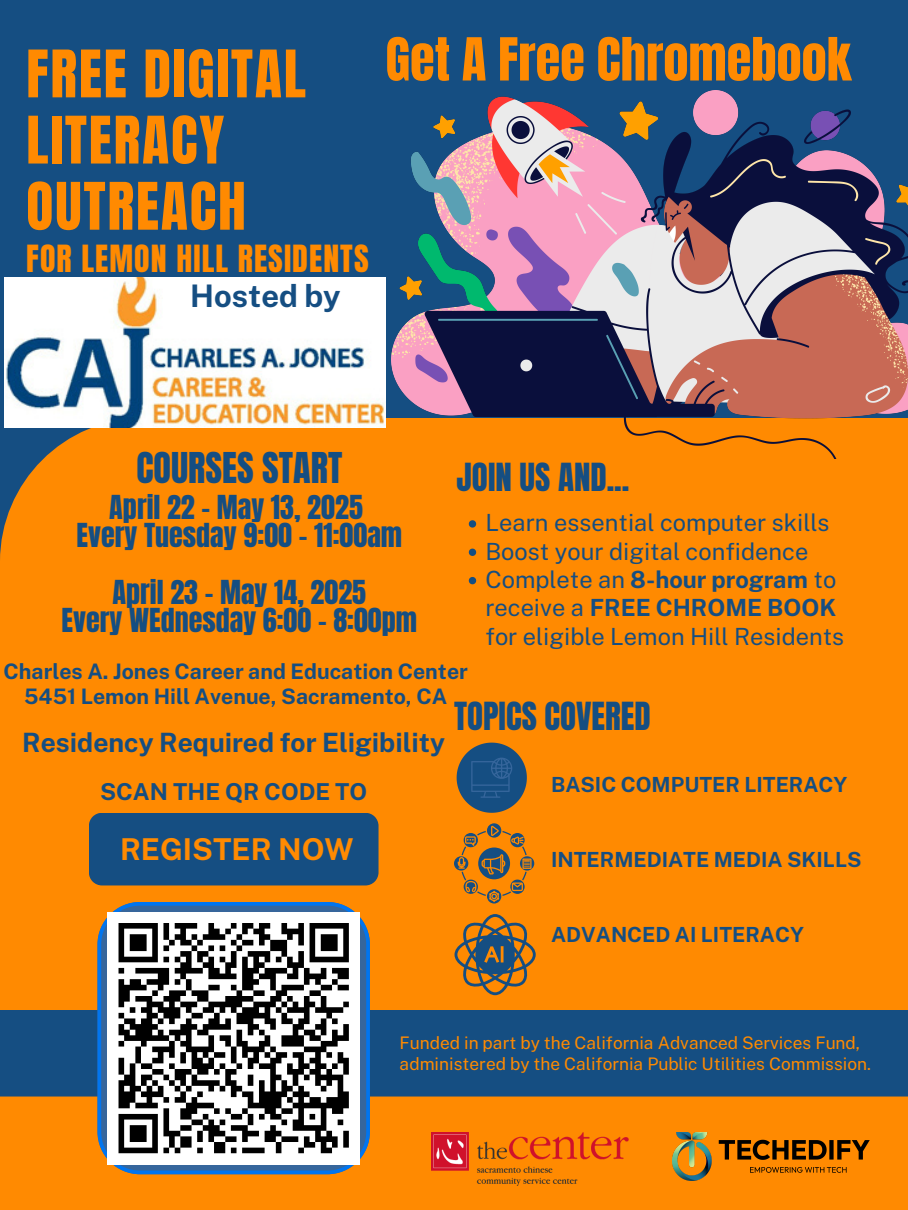
<style>
.page{position:relative;width:908px;height:1210px;background:#fff}
.page>*{position:absolute;margin:0;border:0;box-sizing:border-box;transform-origin:0 0}
.t1{font:55.68px/66.1px "Anton";letter-spacing:.035em;color:#ff8a01}
.t2{font:50.4px "Anton";color:#ff8a01}
.t3{font:36.12px "Anton";color:#154e82}
.t4{font:32.9px "Anton";color:#154e82}
.t5{font:31.85px "Anton";letter-spacing:.035em;color:#ff8a01}
.t6{font:700 31.04px "Public Sans";color:#154e82}
.t7{font:700 30.1px "Public Sans";color:#ff8a01}
.t8{font:28.1px "Anton";color:#154e82}
.t9{font:700 26.6px "Public Sans";color:#154e82}
.t10{font:23.66px/28.3px "Public Sans";color:#154e82}
.t11{font:700 23.27px "Public Sans";color:#154e82}
.t12{font:700 21.35px "Public Sans";color:#154e82}
.t13{font:700 20.82px "Public Sans";color:#154e82}
.t14{font:17.29px/20.7px "Public Sans";color:#ff8a01}
.s1{font-weight:700}
</style>
<div class="page">
<div style="left:0;top:0;width:907px;height:1210px;background:#154e82"></div>
<div style="left:5px;top:432px;width:902px;height:578px;background:#ff8a01"></div>
<svg style="left:89px;top:813px;width:289px;height:72px"></svg>
<div style="left:0;top:1096px;width:907px;height:114px;background:#ff8a01"></div>
<img style="left:431px;top:1132px;width:197px;height:53px">
<img style="left:672px;top:1132px;width:207px;height:48px">
<svg style="left:97px;top:902px;width:273px;height:272px;background:#4574a4"></svg>
<img style="left:391px;top:91px;width:516px;height:368px">
<svg style="left:456px;top:742px;width:70px;height:70px"></svg>
<svg style="left:454px;top:914px;width:81px;height:81px"></svg>
<svg style="left:454px;top:823px;width:80px;height:80px"></svg>
<img style="left:5px;top:277px;width:380px;height:150px">
<svg style="left:468px;top:520px;width:8px;height:7px"></svg>
<svg style="left:468px;top:548px;width:8px;height:8px"></svg>
<svg style="left:468px;top:577px;width:8px;height:7px"></svg>
<div style="left:107px;top:911px;width:253px;height:253px;background:#fff"></div>
<svg style="left:118px;top:923px;width:231px;height:231px"></svg>
<p class="t1" style="left:26px;top:42px;width:281px">FREE DIGITAL<br>LITERACY<br>OUTREACH</p>
<p class="t5" style="left:26px;top:236px;width:344px">FOR LEMON HILL RESIDENTS</p>
<p class="t6" style="left:190px;top:277px;width:152px">Hosted by</p>
<h6 class="t2" style="left:385px;top:23px;width:467px">Get A Free Chromebook</h6>
<p class="t3" style="left:136px;top:442px;width:207px">COURSES START</p>
<h5 class="t4" style="left:456px;top:453px;width:174px">JOIN US AND...</h5>
<p class="t8" style="left:109px;top:487px;width:255px">April 22 - May 13, 2025</p>
<h2 class="t8" style="left:76px;top:515px;width:327px">Every Tuesday 9:00 - 11:00am</h2>
<h2 class="t8" style="left:113px;top:572px;width:255px">April 23 - May 14, 2025</h2>
<p class="t8" style="left:62px;top:600px;width:357px">Every WEdnesday 6:00 - 8:00pm</p>
<h4 class="t10" style="left:485px;top:508px;width:345px">Learn essential computer skills</h4>
<p class="t10" style="left:485px;top:537px;width:324px">Boost your digital confidence</p>
<p class="t10" style="left:485px;top:565px;width:360px">Complete an <span class="s1">8-hour program</span> to receive a <span class="s1">FREE CHROME BOOK </span>for eligible Lemon Hill Residents</p>
<h3 class="t12" style="left:4px;top:658px;width:465px">Charles A. Jones Career and Education Center</h3>
<h2 class="t12" style="left:24px;top:684px;width:424px">5451 Lemon Hill Avenue, Sacramento, CA</h2>
<p class="t9" style="left:22px;top:726px;width:424px">Residency Required for Eligibility</p>
<p class="t4" style="left:454px;top:692px;width:198px">TOPICS COVERED</p>
<p class="t11" style="left:100px;top:778px;width:268px">SCAN THE QR CODE TO</p>
<h1 class="t7" style="left:120px;top:831px;width:235px">REGISTER NOW</h1>
<p class="t13" style="left:551px;top:772px;width:298px">BASIC COMPUTER LITERACY</p>
<p class="t13" style="left:551px;top:847px;width:312px">INTERMEDIATE MEDIA SKILLS</p>
<p class="t13" style="left:551px;top:922px;width:254px">ADVANCED AI LITERACY</p>
<p class="t14" style="left:399px;top:1032px;width:473px">Funded in part by the California Advanced Services Fund, administered by the California Public Utilities Commission.</p>
</div>
